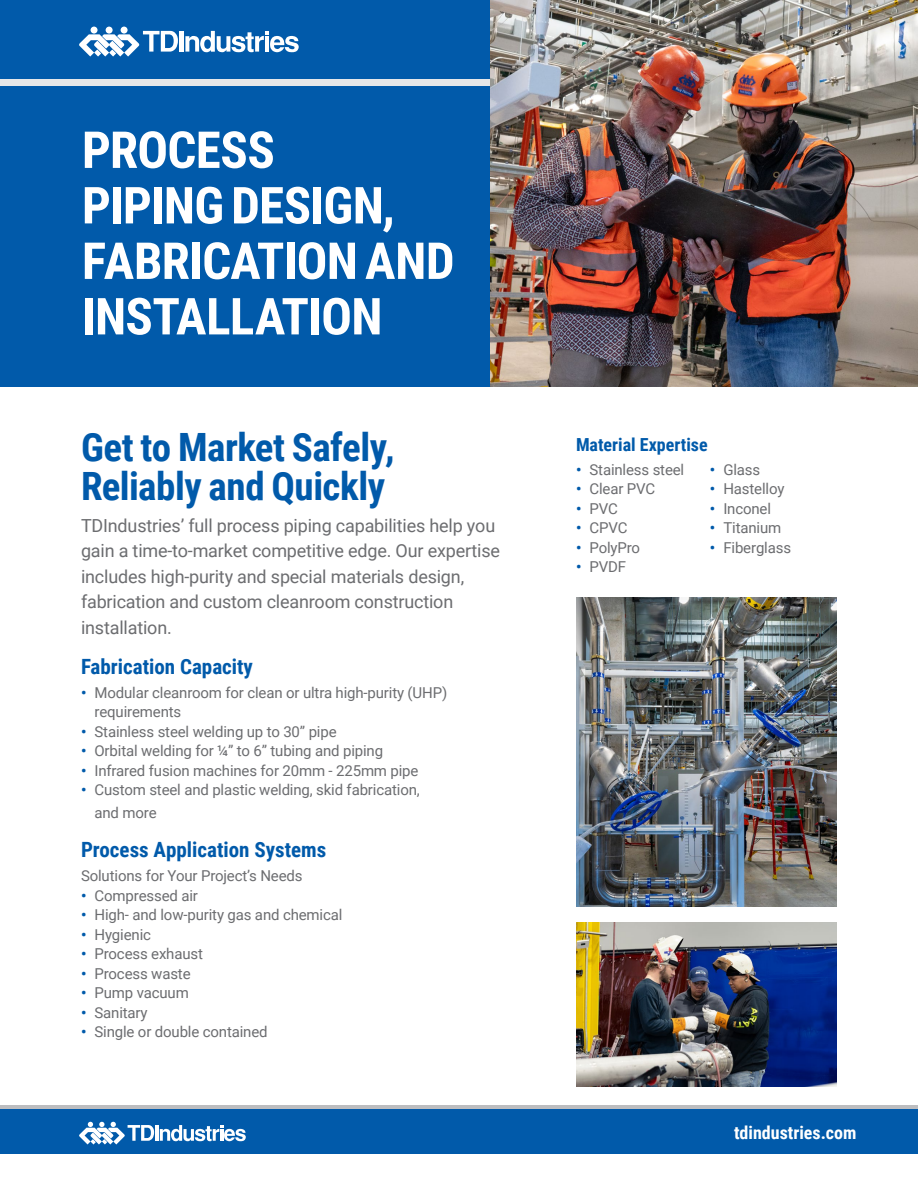
<style>
.page{position:relative;width:918px;height:1188px;background:#fff}
.page>*{position:absolute;margin:0;border:0;box-sizing:border-box;transform-origin:0 0}
.Document_Title{font:700 51px/55.5px "Roboto Condensed";letter-spacing:-.015em;color:#fff}
.Subhead{font:700 39px/39px "Roboto Condensed";letter-spacing:-.01em;color:#015aaa}
.Head_14_17_SPAN{font:700 21px "Roboto Condensed";color:#015aaa}
.Body_Copy_10pt{font:18px/25.5px "Roboto";letter-spacing:-.01em;color:#6c6d70}
.Head_14_17_SPAN-2{font:700 18px "Roboto Condensed";color:#015aaa}
.Body_10pt{font:700 18px "Roboto Condensed";color:#fff}
.Bullets{font:15px/19.5px "Roboto";letter-spacing:-.01em;color:#6c6d70}
.s1{font-weight:700;color:#015aaa}
</style>
<div class="page">
<div style="left:0;top:1106px;width:918px;height:40px;background:#bcbdc0"></div>
<div style="left:0;top:1109px;width:918px;height:45px;background:#015aaa"></div>
<img style="left:576px;top:922px;width:261px;height:164px">
<img style="left:576px;top:597px;width:261px;height:310px">
<img style="left:489px;top:0;width:429px;height:387px">
<div style="left:0;top:0;width:489px;height:387px;background:#015aaa"></div>
<div style="left:0;top:79px;width:489px;height:6px;background:#e6e7e9"></div>
<svg style="left:79px;top:1122px;width:75px;height:23px"></svg>
<hr style="left:155px;top:1125px;width:4px;height:16px;background:#fff">
<svg style="left:160px;top:1125px;width:86px;height:16px"></svg>
<div style="left:91px;top:27px;width:7px;height:7px;background:#fff;border-radius:50%"></div>
<div style="left:106px;top:27px;width:7px;height:7px;background:#fff;border-radius:50%"></div>
<div style="left:121px;top:27px;width:7px;height:7px;background:#fff;border-radius:50%"></div>
<svg style="left:79px;top:31px;width:99px;height:26px"></svg>
<hr style="left:180px;top:31px;width:4px;height:21px;background:#fff">
<svg style="left:185px;top:31px;width:114px;height:21px"></svg>
<p class="Document_Title" style="left:82px;top:120px;width:374px">PROCESS<br>PIPING DESIGN,<br>FABRICATION AND<br>INSTALLATION</p>
<p class="Subhead" style="left:81px;top:426px;width:315px">Get to Market Safely,<br>Reliably and Quickly</p>
<p class="Body_Copy_10pt" style="left:81px;top:512px;width:421px">TDIndustries’ full process piping capabilities help you gain a time-to-market competitive edge. Our expertise includes high-purity and special materials design, fabrication and custom cleanroom construction installation.</p>
<p class="Head_14_17_SPAN" style="left:81px;top:652px;width:174px">Fabrication Capacity</p>
<p class="Bullets" style="left:94px;top:682px;width:354px;text-indent:-14px"><span class="s1">•</span> Modular cleanroom for clean or ultra high-purity (UHP) requirements</p>
<p class="Bullets" style="left:81px;top:721px;width:257px"><span class="s1">•</span> Stainless steel welding up to 30” pipe</p>
<p class="Bullets" style="left:81px;top:740px;width:304px"><span class="s1">•</span> Orbital welding for ¼” to 6” tubing and piping</p>
<p class="Bullets" style="left:81px;top:760px;width:339px"><span class="s1">•</span> Infrared fusion machines for 20mm - 225mm pipe</p>
<p class="Bullets" style="left:94px;top:778px;width:327px;line-height:22.5px;text-indent:-14px"><span class="s1">•</span> Custom steel and plastic welding, skid fabrication, and more</p>
<p class="Head_14_17_SPAN" style="left:81px;top:835px;width:247px">Process Application Systems</p>
<p class="Bullets" style="left:81px;top:865px;width:223px">Solutions for Your Project’s Needs</p>
<p class="Bullets" style="left:81px;top:885px;width:118px"><span class="s1">•</span> Compressed air</p>
<p class="Bullets" style="left:81px;top:904px;width:263px"><span class="s1">•</span> High- and low-purity gas and chemical</p>
<p class="Bullets" style="left:81px;top:924px;width:72px"><span class="s1">•</span> Hygienic</p>
<p class="Bullets" style="left:81px;top:943px;width:124px"><span class="s1">•</span> Process exhaust</p>
<p class="Bullets" style="left:81px;top:963px;width:111px"><span class="s1">•</span> Process waste</p>
<p class="Bullets" style="left:81px;top:982px;width:109px"><span class="s1">•</span> Pump vacuum</p>
<p class="Bullets" style="left:81px;top:1002px;width:68px"><span class="s1">•</span> Sanitary</p>
<p class="Bullets" style="left:81px;top:1021px;width:188px"><span class="s1">•</span> Single or double contained</p>
<p class="Head_14_17_SPAN-2" style="left:576px;top:432px;width:133px">Material Expertise</p>
<p class="Bullets" style="left:576px;top:459px;width:110px"><span class="s1">•</span> Stainless steel</p>
<p class="Bullets" style="left:576px;top:478px;width:81px"><span class="s1">•</span> Clear PVC</p>
<p class="Bullets" style="left:576px;top:498px;width:43px"><span class="s1">•</span> PVC</p>
<p class="Bullets" style="left:576px;top:517px;width:53px"><span class="s1">•</span> CPVC</p>
<p class="Bullets" style="left:576px;top:537px;width:66px"><span class="s1">•</span> PolyPro</p>
<p class="Bullets" style="left:576px;top:556px;width:52px"><span class="s1">•</span> PVDF</p>
<p class="Bullets" style="left:710px;top:459px;width:52px"><span class="s1">•</span> Glass</p>
<p class="Bullets" style="left:710px;top:478px;width:76px"><span class="s1">•</span> Hastelloy</p>
<p class="Bullets" style="left:710px;top:498px;width:63px"><span class="s1">•</span> Inconel</p>
<p class="Bullets" style="left:710px;top:517px;width:73px"><span class="s1">•</span> Titanium</p>
<p class="Bullets" style="left:710px;top:537px;width:83px"><span class="s1">•</span> Fiberglass</p>
<p class="Body_10pt" style="left:734px;top:1120px;width:124px">tdindustries.com</p>
</div>
